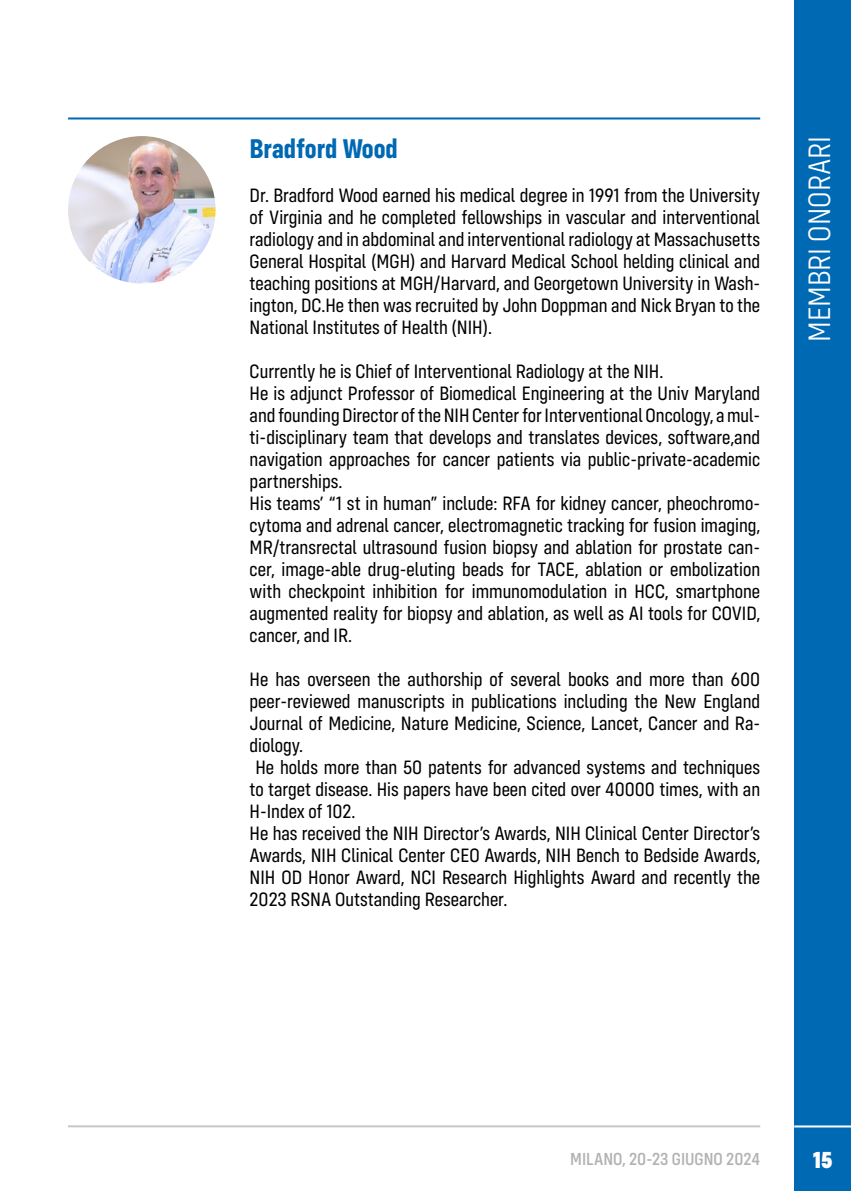
<style>
.page{position:relative;width:851px;height:1191px;background:#fff}
.page>*{position:absolute;margin:0;border:0;box-sizing:border-box;transform-origin:0 0}
.t1{font:300 32px "Config Condensed";color:#fff}
.t2{font:700 28px "Config Condensed";color:#0069b4}
.t3{font:900 24px "Config Condensed";color:#fff}
.t4{font:20px/22px "Config Condensed";color:#000}
.t5{font:500 18px "Config Condensed";color:#b3b2b2}
</style>
<div class="page">
<hr style="left:68px;top:1125px;width:692px;height:2px;background:#c6c6c6">
<div style="left:794px;top:0;width:56px;height:1191px;background:#0069b4"></div>
<hr style="left:794px;top:1125px;width:56px;height:2px;background:#fff">
<hr style="left:68px;top:117px;width:692px;height:2px;background:#0069b4">
<img style="left:68px;top:136px;width:147px;height:147px;border-radius:74px">
<h2 class="t2" style="left:249px;top:132px;width:150px">Bradford Wood</h2>
<p class="t4" style="left:249px;top:184px;width:512px;text-align:justify">Dr. Bradford Wood earned his medical degree in 1991 from the University of Virginia and he completed fellowships in vascular and interventional radiology and in abdominal and interventional radiology at Massachusetts General Hospital (MGH) and Harvard Medical School helding clinical and teaching positions at MGH/Harvard, and Georgetown University in Wash&shy;ington, DC.He then was recruited by John Doppman and Nick Bryan to the National Institutes of Health (NIH).</p>
<p class="t4" style="left:249px;top:360px;width:512px">Currently he is Chief of Interventional Radiology at the NIH.<br>He is adjunct Professor of Biomedical Engineering at the Univ Maryland and founding Director of the NIH Center for Interventional Oncology, a mul&shy;ti-disciplinary team that develops and translates devices, software,and navigation approaches for cancer patients via public-private-academic partnerships.<br>His teams’ “1 st in human” include: RFA for kidney cancer, pheochromo&shy;cytoma and adrenal cancer, electromagnetic tracking for fusion imaging, MR/transrectal ultrasound fusion biopsy and ablation for prostate can&shy;cer, image-able drug-eluting beads for TACE, ablation or embolization with checkpoint inhibition for immunomodulation in HCC, smartphone augmented reality for biopsy and ablation, as well as AI tools for COVID, cancer, and IR.</p>
<p class="t4" style="left:249px;top:668px;width:512px">He has overseen the authorship of several books and more than 600 peer-reviewed manuscripts in publications including the New England Journal of Medicine, Nature Medicine, Science, Lancet, Cancer and Ra&shy;diology.<br>He holds more than 50 patents for advanced systems and techniques to target disease. His papers have been cited over 40000 times, with an H-Index of 102.<br>He has received the NIH Director’s Awards, NIH Clinical Center Director’s Awards, NIH Clinical Center CEO Awards, NIH Bench to Bedside Awards, NIH OD Honor Award, NCI Research Highlights Award and recently the 2023 RSNA Outstanding Researcher.</p>
<h1 class="t1" style="left:801px;top:342px;width:207px;rotate:-90deg">MEMBRI ONORARI</h1>
<p class="t5" style="left:570px;top:1149px;width:191px">MILANO, 20-23 GIUGNO 2024</p>
<p class="t3" style="left:812px;top:1145px;width:21px">15</p>
</div>
